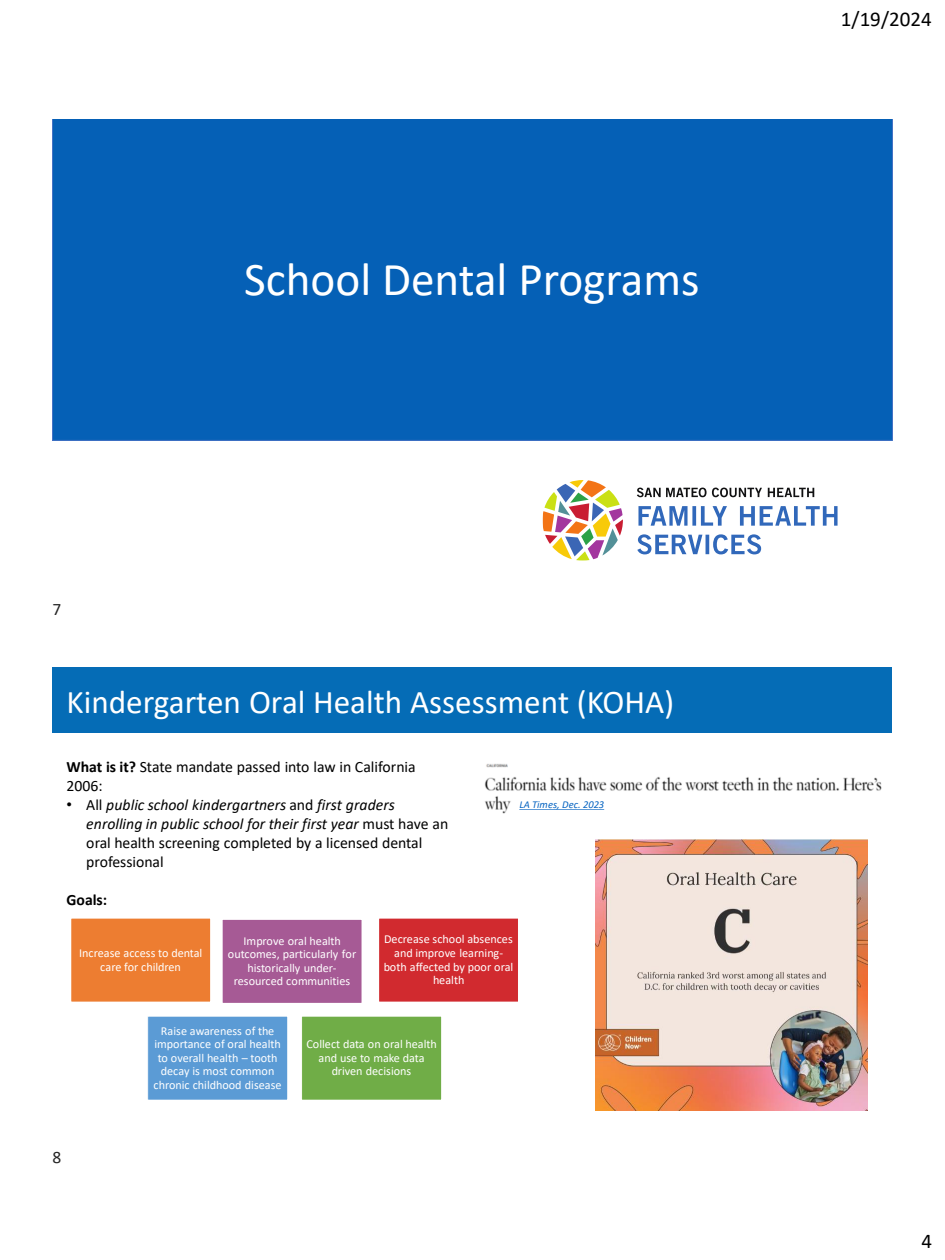
<style>
.page{position:relative;width:945px;height:1260px;background:#fff}
.page>*{position:absolute;margin:0;border:0;box-sizing:border-box;transform-origin:0 0}
.t1{font:47.25px "Calibri";color:#fff}
.t2{font:33.25px "Calibri";color:#fff}
.t3{font:21px "Calibri";color:#000}
.t4{font:17.5px "Calibri";color:#262626}
.t5{font:italic 15.75px/18.9px "Calibri";color:#000}
.t6{font:15.75px/18.9px "Calibri";letter-spacing:-.005em;color:#000}
.t7{font:700 15.75px "Calibri";color:#000}
.t8{font:12.25px/13.5px "Calibri";letter-spacing:-.005em;color:#fff;text-align:center}
.t9{font:italic 10.5px "Calibri";letter-spacing:-.005em;color:#0563c1}
.s1{font-weight:700}
.s2{font-family:"Arial";font-style:normal}
.s3{font-style:normal}
</style>
<div class="page">
<div style="left:52px;top:120px;width:840px;height:321px;background:#0560b6"></div>
<svg style="left:542px;top:480px;width:81px;height:81px"></svg>
<svg style="left:637px;top:488px;width:125px;height:9px"></svg>
<svg style="left:768px;top:488px;width:46px;height:9px"></svg>
<svg style="left:638px;top:506px;width:89px;height:20px"></svg>
<svg style="left:740px;top:506px;width:98px;height:20px"></svg>
<svg style="left:637px;top:534px;width:124px;height:20px"></svg>
<div style="left:52px;top:668px;width:840px;height:65px;background:#056cb6"></div>
<img style="left:484px;top:764px;width:398px;height:50px">
<img style="left:596px;top:839px;width:271px;height:271px">
<svg style="left:519px;top:809px;width:85px;height:1px"></svg>
<div style="left:71px;top:918px;width:140px;height:84px;background:#ed7d31"></div>
<div style="left:70px;top:918px;width:141px;height:85px;border:1px solid #fff"></div>
<div style="left:222px;top:919px;width:140px;height:84px;background:#a65a95"></div>
<div style="left:222px;top:919px;width:140px;height:85px;border:1px solid #fff"></div>
<div style="left:379px;top:918px;width:139px;height:84px;background:#d12a2f"></div>
<div style="left:378px;top:918px;width:141px;height:85px;border:1px solid #fff"></div>
<div style="left:148px;top:1016px;width:140px;height:84px;background:#5b9bd5"></div>
<div style="left:147px;top:1016px;width:141px;height:85px;border:1px solid #fff"></div>
<div style="left:302px;top:1016px;width:140px;height:84px;background:#70ad47"></div>
<div style="left:301px;top:1016px;width:141px;height:85px;border:1px solid #fff"></div>
<p class="t1" style="left:244px;top:260px;width:457px">School Dental Programs</p>
<p class="t4" style="left:52px;top:602px;width:10px">7</p>
<p class="t2" style="left:67px;top:688px;width:609px">Kindergarten Oral Health Assessment (KOHA)</p>
<p class="t6" style="left:67px;top:759px;width:351px"><span class="s1">What is it?</span> State mandate passed into law in California<br>2006:</p>
<p class="t5" style="left:86px;top:797px;width:363px;text-indent:-20px"><span class="s2">•</span> <span class="s3">All</span> public school kindergartners <span class="s3">and</span> first graders enrolling in public school for their first year <span class="s3">must have an oral health screening completed by a licensed dental professional</span></p>
<p class="t7" style="left:67px;top:893px;width:42px">Goals:</p>
<p class="t9" style="left:519px;top:800px;width:86px">LA Times, Dec. 2023</p>
<p class="t8" style="left:79px;top:947px;width:125px">Increase access to dental care for children</p>
<p class="t8" style="left:228px;top:935px;width:130px">Improve oral health outcomes, particularly for historically under&shy;resourced communities</p>
<p class="t8" style="left:384px;top:934px;width:131px">Decrease school absences and improve learning&shy;both affected by poor oral health</p>
<p class="t4" style="left:52px;top:1150px;width:10px">8</p>
<p class="t8" style="left:154px;top:1025px;width:130px">Raise awareness of the importance of oral health to overall health – tooth decay is most common chronic childhood disease</p>
<p class="t8" style="left:306px;top:1038px;width:132px">Collect data on oral health and use to make data driven decisions</p>
<h3 class="t3" style="left:841px;top:10px;width:93px">1/19/2024</h3>
<h3 class="t3" style="left:921px;top:1233px;width:12px">4</h3>
</div>
